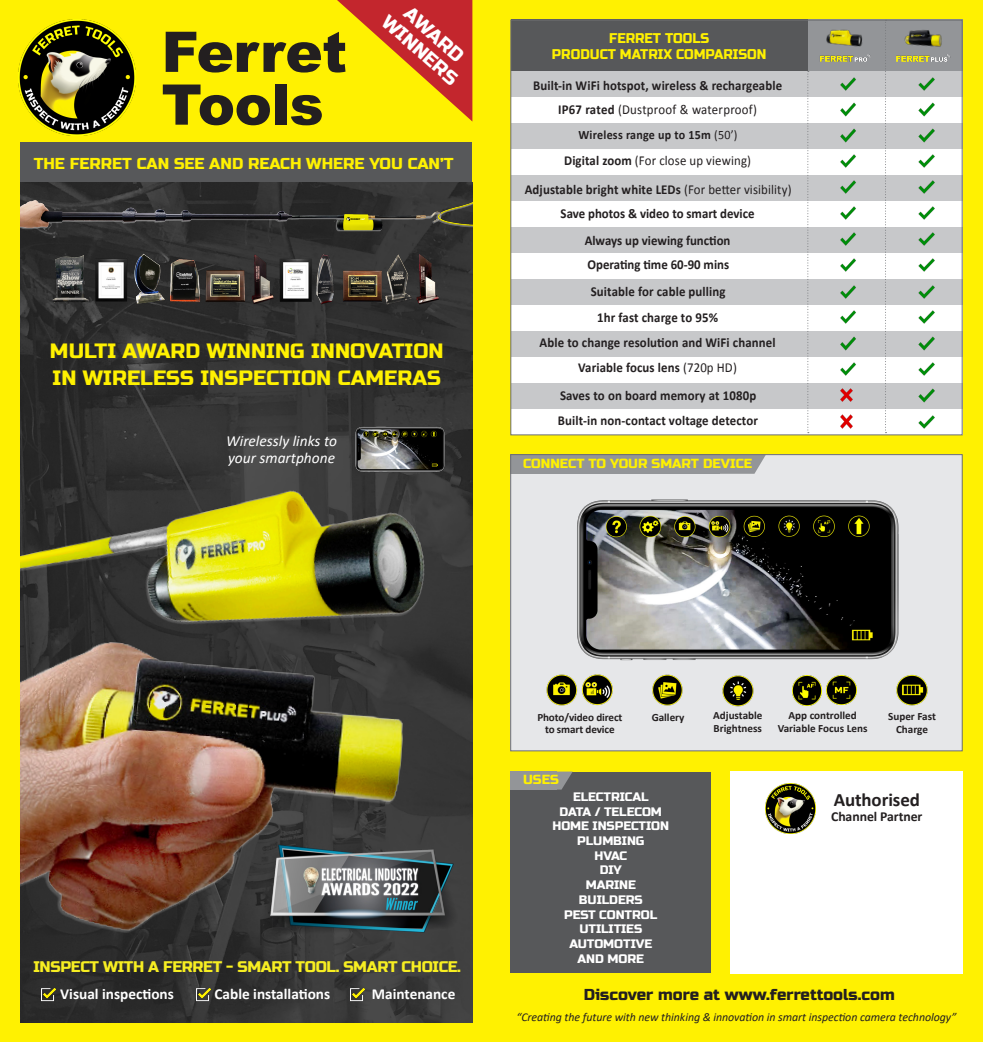
<style>
.page{position:relative;width:983px;height:1042px;background:#fff}
.page>*{position:absolute;margin:0;border:0;box-sizing:border-box;transform-origin:0 0}
.t1{font:900 56px "Arial";letter-spacing:-.01em;color:#231f20}
.t2{font:20.65px "Russo One";letter-spacing:.005em;color:#fff101}
.t3{font:19.25px "Russo One";color:#fff}
.t4{font:700 18.9px "Calibri";letter-spacing:-.005em;color:#231f20}
.t5{font:15.75px "Russo One";color:#fff101}
.t6{font:15.75px "Russo One";color:#231f20}
.t7{font:italic 15.4px "Calibri";color:#fff}
.t8{font:700 15.22px "Calibri";color:#fff}
.t9{font:15.22px "Russo One";letter-spacing:-.02em;color:#f7ee22}
.t10{font:14px "Russo One";color:#fff101;scale:.94 1}
.t11{font:700 13.83px "Calibri";letter-spacing:-.005em;color:#231f20}
.t12{font:700 13.65px "Calibri";letter-spacing:.01em;color:#231f20;scale:.94 1}
.t13{font:13.65px "Calibri";letter-spacing:.01em;color:#231f20;scale:.94 1}
.t14{font:13.12px "Russo One";color:#fff101}
.t15{font:700 12.78px "Calibri";letter-spacing:.02em;color:#231f20;scale:.94 1}
.t16{font:12.25px "Russo One";letter-spacing:-.005em;color:#fff}
.t17{font:italic 11.9px "Calibri";letter-spacing:-.005em;color:#231f20}
.t18{font:700 11.03px "Calibri";color:#231f20}
.s1{font-weight:700}
.s2{font-weight:400}
</style>
<div class="page">
<div style="left:0;top:0;width:982px;height:1042px;background:#fff101"></div>
<img style="left:20px;top:182px;width:452px;height:840px">
<img style="left:20px;top:609px;width:452px;height:346px">
<img style="left:20px;top:420px;width:445px;height:301px">
<img style="left:350px;top:987px;width:15px;height:14px">
<img style="left:20px;top:185px;width:452px;height:69px">
<img style="left:197px;top:987px;width:14px;height:14px">
<img style="left:19px;top:20px;width:116px;height:116px">
<img style="left:261px;top:823px;width:196px;height:138px">
<div style="left:20px;top:143px;width:452px;height:39px;background:#57585a"></div>
<img style="left:41px;top:247px;width:415px;height:75px">
<img style="left:348px;top:422px;width:103px;height:51px">
<img style="left:42px;top:987px;width:14px;height:14px">
<svg style="left:337px;top:0;width:135px;height:121px"></svg>
<div style="left:510px;top:455px;width:452px;height:296px;background:#e6e7e9"></div>
<div style="left:510px;top:455px;width:209px;height:19px;background:#939598"></div>
<svg style="left:719px;top:456px;width:46px;height:18px"></svg>
<div style="left:510px;top:454px;width:452px;height:297px;border:1px solid #6c6d70"></div>
<div style="left:510px;top:771px;width:200px;height:201px;background:#57585a"></div>
<div style="left:729px;top:771px;width:233px;height:203px;background:#fff"></div>
<svg style="left:557px;top:771px;width:15px;height:18px"></svg>
<div style="left:510px;top:771px;width:47px;height:18px;background:#939598"></div>
<div style="left:510px;top:42px;width:452px;height:383px;background:#c7c8ca"></div>
<div style="left:670px;top:20px;width:292px;height:51px;background:#939598"></div>
<div style="left:510px;top:20px;width:297px;height:51px;background:#57585a"></div>
<div style="left:511px;top:97px;width:451px;height:26px;background:#fff"></div>
<div style="left:511px;top:149px;width:451px;height:26px;background:#fff"></div>
<div style="left:510px;top:201px;width:452px;height:26px;background:#fff"></div>
<div style="left:510px;top:253px;width:452px;height:26px;background:#fff"></div>
<div style="left:510px;top:305px;width:452px;height:26px;background:#fff"></div>
<div style="left:510px;top:356px;width:452px;height:26px;background:#fff"></div>
<div style="left:510px;top:409px;width:452px;height:26px;background:#fff"></div>
<svg style="left:884px;top:22px;width:2px;height:411px"></svg>
<svg style="left:807px;top:71px;width:1px;height:362px"></svg>
<img style="left:840px;top:388px;width:13px;height:14px">
<img style="left:840px;top:77px;width:16px;height:195px">
<img style="left:918px;top:77px;width:17px;height:195px">
<img style="left:836px;top:285px;width:23px;height:91px">
<img style="left:914px;top:285px;width:24px;height:144px">
<img style="left:840px;top:414px;width:13px;height:15px">
<img style="left:820px;top:54px;width:50px;height:8px">
<img style="left:896px;top:54px;width:55px;height:8px">
<img style="left:826px;top:29px;width:37px;height:18px">
<img style="left:904px;top:30px;width:38px;height:17px">
<img style="left:577px;top:499px;width:322px;height:162px">
<img style="left:546px;top:674px;width:32px;height:32px">
<img style="left:582px;top:674px;width:31px;height:32px">
<img style="left:652px;top:674px;width:31px;height:32px">
<img style="left:722px;top:675px;width:32px;height:32px">
<img style="left:896px;top:674px;width:32px;height:32px">
<img style="left:792px;top:676px;width:29px;height:29px">
<img style="left:826px;top:675px;width:29px;height:30px">
<img style="left:765px;top:784px;width:49px;height:49px">
<p class="t3" style="left:414px;top:2px;width:73px;rotate:41deg">AWARD</p>
<p class="t3" style="left:391px;top:11px;width:96px;rotate:41deg">WINNERS</p>
<p class="t1" style="left:161px;top:11px;width:187px">Ferret</p>
<p class="t1" style="left:161px;top:64px;width:164px">Tools</p>
<p class="t5" style="left:34px;top:154px;width:421px">THE FERRET CAN SEE AND REACH WHERE YOU CAN’T</p>
<p class="t2" style="left:50px;top:339px;width:395px">MULTI AWARD WINNING INNOVATION</p>
<p class="t2" style="left:53px;top:366px;width:390px">IN WIRELESS INSPECTION CAMERAS</p>
<p class="t7" style="left:226px;top:430px;width:112px">Wirelessly links to</p>
<p class="t7" style="left:228px;top:447px;width:109px">your smartphone</p>
<p class="t10" style="left:609px;top:30px;width:108px">FERRET TOOLS</p>
<p class="t10" style="left:552px;top:46px;width:230px">PRODUCT MATRIX COMPARISON</p>
<p class="t12" style="left:533px;top:76px;width:266px">Built-in WiFi hotspot, wireless &amp; rechargeable</p>
<p class="t13" style="left:558px;top:100px;width:213px"><span class="s1">IP67 rated</span> (Dustproof &amp; waterproof)</p>
<p class="t15" style="left:578px;top:125px;width:171px">Wireless range up to 15m <span class="s2">(50’)</span></p>
<p class="t13" style="left:564px;top:151px;width:200px"><span class="s1">Digital zoom</span> (For close up viewing)</p>
<p class="t12" style="left:524px;top:179px;width:285px">Adjustable bright white LEDs <span class="s2">(For better visibility)</span></p>
<p class="t12" style="left:560px;top:203px;width:208px">Save photos &amp; video to smart device</p>
<p class="t12" style="left:584px;top:230px;width:157px">Always up viewing function</p>
<p class="t12" style="left:587px;top:255px;width:152px">Operating time 60-90 mins</p>
<p class="t12" style="left:590px;top:281px;width:145px">Suitable for cable pulling</p>
<p class="t12" style="left:539px;top:333px;width:252px">Able to change resolution and WiFi channel</p>
<p class="t12" style="left:578px;top:358px;width:170px">Variable focus lens <span class="s2">(720p HD)</span></p>
<p class="t12" style="left:560px;top:385px;width:210px">Saves to on board memory at 1080p</p>
<p class="t12" style="left:557px;top:411px;width:214px">Built-in non-contact voltage detector</p>
<p class="t12" style="left:597px;top:308px;width:130px">1hr fast charge to 95%</p>
<p class="t14" style="left:523px;top:456px;width:230px">CONNECT TO YOUR SMART DEVICE</p>
<p class="t9" style="left:33px;top:958px;width:429px">INSPECT WITH A FERRET - SMART TOOL. SMART CHOICE.</p>
<p class="t8" style="left:60px;top:983px;width:115px">Visual inspections</p>
<p class="t8" style="left:214px;top:983px;width:117px">Cable installations</p>
<p class="t8" style="left:372px;top:983px;width:85px">Maintenance</p>
<p class="t18" style="left:537px;top:709px;width:87px">Photo/video direct</p>
<p class="t18" style="left:545px;top:722px;width:71px">to smart device</p>
<p class="t14" style="left:523px;top:772px;width:37px">USES</p>
<p class="t18" style="left:651px;top:709px;width:34px">Gallery</p>
<p class="t18" style="left:713px;top:708px;width:51px">Adjustable</p>
<p class="t18" style="left:713px;top:720px;width:50px">Brightness</p>
<p class="t18" style="left:788px;top:708px;width:70px">App controlled</p>
<p class="t18" style="left:777px;top:720px;width:91px">Variable Focus Lens</p>
<p class="t18" style="left:887px;top:708px;width:49px">Super Fast</p>
<p class="t18" style="left:895px;top:721px;width:33px">Charge</p>
<p class="t16" style="left:573px;top:789px;width:77px">ELECTRICAL</p>
<p class="t16" style="left:559px;top:804px;width:104px">DATA / TELECOM</p>
<p class="t16" style="left:552px;top:819px;width:118px">HOME INSPECTION</p>
<p class="t16" style="left:577px;top:833px;width:69px">PLUMBING</p>
<p class="t16" style="left:594px;top:848px;width:34px">HVAC</p>
<p class="t16" style="left:599px;top:863px;width:24px">DIY</p>
<p class="t16" style="left:585px;top:878px;width:52px">MARINE</p>
<p class="t16" style="left:578px;top:892px;width:65px">BUILDERS</p>
<p class="t16" style="left:564px;top:907px;width:95px">PEST CONTROL</p>
<p class="t16" style="left:579px;top:922px;width:64px">UTILITIES</p>
<p class="t16" style="left:569px;top:936px;width:84px">AUTOMOTIVE</p>
<p class="t16" style="left:577px;top:951px;width:68px">AND MORE</p>
<p class="t6" style="left:583px;top:985px;width:312px">Discover more at www.ferrettools.com</p>
<p class="t4" style="left:833px;top:786px;width:88px">Authorised</p>
<p class="t11" style="left:830px;top:806px;width:93px">Channel Partner</p>
<p class="t17" style="left:516px;top:1008px;width:441px">“Creating the future with new thinking &amp; innovation in smart inspection camera technology”</p>
</div>
